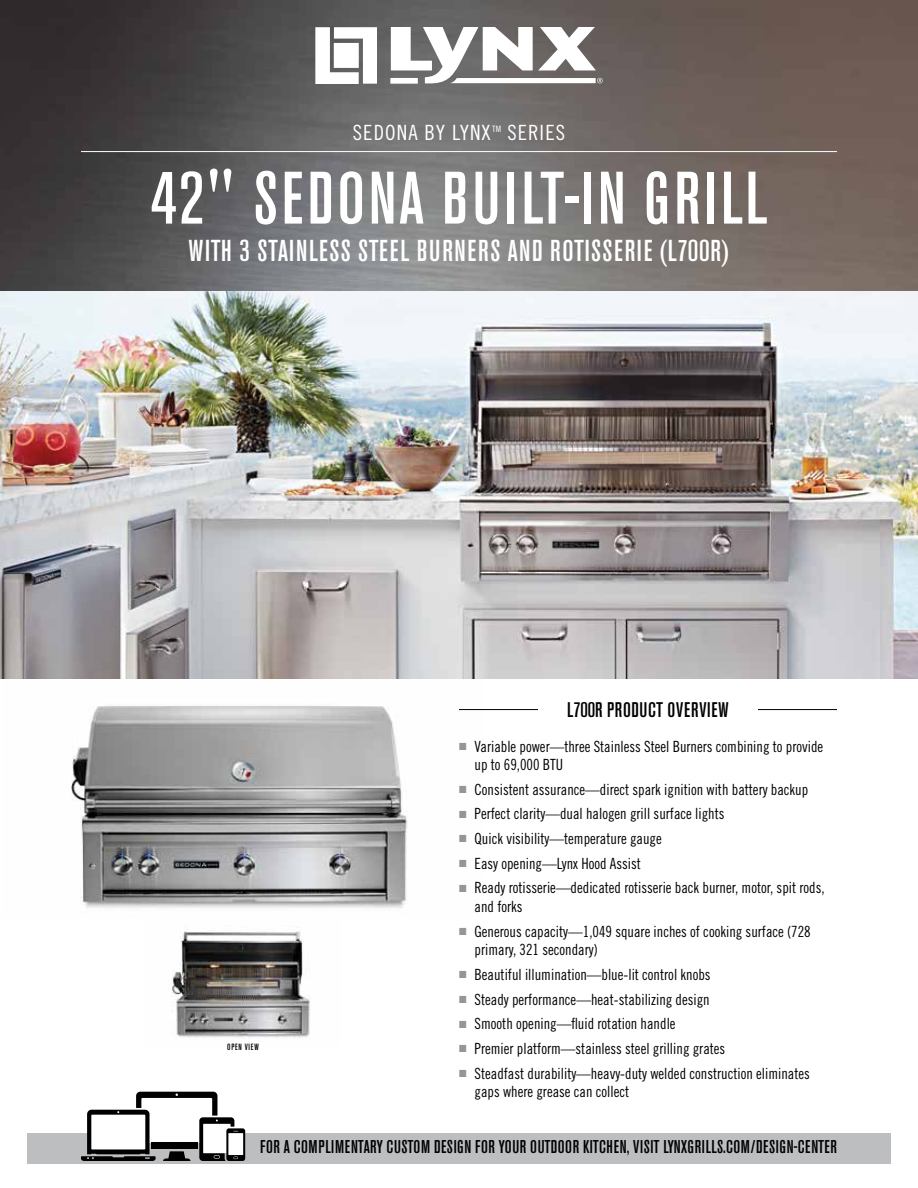
<style>
.page{position:relative;width:918px;height:1188px;background:#fff}
.page>*{position:absolute;margin:0;border:0;box-sizing:border-box;transform-origin:0 0}
.t1{font:500 condensed 73.5px "Akzidenz Grotesk BE";letter-spacing:.05em;color:#fff}
.t2{font:500 condensed 30px "Akzidenz Grotesk BE";letter-spacing:.05em;color:#fff}
.t3{font:500 condensed 21px "Akzidenz Grotesk BE";letter-spacing:.03em;color:#000}
.t4{font:21px "Trade Gothic LT Std Cn 18";letter-spacing:.05em;color:#fff}
.t5{font:500 condensed 18.3px "Akzidenz Grotesk BE";letter-spacing:.03em;color:#000}
.t6{font:15.45px/18.5px "Trade Gothic LT Std Cn 18";color:#000;scale:.95 1}
.t7{font:500 condensed 9px "Akzidenz Grotesk BE";letter-spacing:.09em;color:#000}
.t8{font:8.7px "Trade Gothic LT Std Cn 18";color:#fff}
.s1{color:#939598}
</style>
<div class="page">
<img style="left:171px;top:926px;width:139px;height:112px">
<img style="left:2px;top:678px;width:482px;height:230px">
<img style="left:0;top:0;width:918px;height:678px">
<div style="left:27px;top:1133px;width:864px;height:31px;background:#bcbec0"></div>
<svg style="left:315px;top:27px;width:62px;height:57px"></svg>
<svg style="left:390px;top:27px;width:213px;height:57px"></svg>
<svg style="left:81px;top:1092px;width:164px;height:69px"></svg>
<hr style="left:81px;top:151px;width:756px;height:1px;background:#fff">
<hr style="left:459px;top:709px;width:378px;height:1px;background:#000">
<div style="left:538px;top:701px;width:220px;height:28px;background:#fff"></div>
<h3 class="t4" style="left:353px;top:120px;width:140px">SEDONA BY LYNX</h3>
<p class="t8" style="left:492px;top:123px;width:11px">TM</p>
<h3 class="t4" style="left:507px;top:120px;width:59px">SERIES</h3>
<h1 class="t1" style="left:151px;top:158px;width:617px">42" SEDONA BUILT-IN GRILL</h1>
<h2 class="t2" style="left:189px;top:234px;width:542px">WITH 3 STAINLESS STEEL BURNERS AND ROTISSERIE (L700R)</h2>
<p class="t7" style="left:227px;top:1042px;width:33px">OPEN VIEW</p>
<h3 class="t3" style="left:567px;top:698px;width:163px">L700R PRODUCT OVERVIEW</h3>
<p class="t6" style="left:475px;top:737px;width:369px;text-indent:-16px"><span class="s1">■</span> Variable power—three Stainless Steel Burners combining to provide up to 69,000 BTU</p>
<p class="t6" style="left:459px;top:780px;width:369px"><span class="s1">■</span> Consistent assurance—direct spark ignition with battery backup</p>
<p class="t6" style="left:459px;top:805px;width:281px"><span class="s1">■</span> Perfect clarity—dual halogen grill surface lights</p>
<p class="t6" style="left:459px;top:829px;width:215px"><span class="s1">■</span> Quick visibility—temperature gauge</p>
<p class="t6" style="left:459px;top:854px;width:193px"><span class="s1">■</span> Easy opening—Lynx Hood Assist</p>
<p class="t6" style="left:475px;top:879px;width:370px;text-indent:-16px"><span class="s1">■</span> Ready rotisserie—dedicated rotisserie back burner, motor, spit rods, and forks</p>
<p class="t6" style="left:475px;top:922px;width:355px;text-indent:-16px"><span class="s1">■</span> Generous capacity—1,049 square inches of cooking surface (728 primary, 321 secondary)</p>
<p class="t6" style="left:459px;top:965px;width:266px"><span class="s1">■</span> Beautiful illumination—blue-lit control knobs</p>
<p class="t6" style="left:459px;top:990px;width:266px"><span class="s1">■</span> Steady performance—heat-stabilizing design</p>
<p class="t6" style="left:459px;top:1014px;width:230px"><span class="s1">■</span> Smooth opening—fluid rotation handle</p>
<p class="t6" style="left:459px;top:1039px;width:282px"><span class="s1">■</span> Premier platform—stainless steel grilling grates</p>
<p class="t6" style="left:475px;top:1064px;width:355px;text-indent:-16px"><span class="s1">■</span> Steadfast durability—heavy-duty welded construction eliminates gaps where grease can collect</p>
<p class="t5" style="left:260px;top:1137px;width:578px">FOR A COMPLIMENTARY CUSTOM DESIGN FOR YOUR OUTDOOR KITCHEN, VISIT LYNXGRILLS.COM/DESIGN-CENTER</p>
</div>
